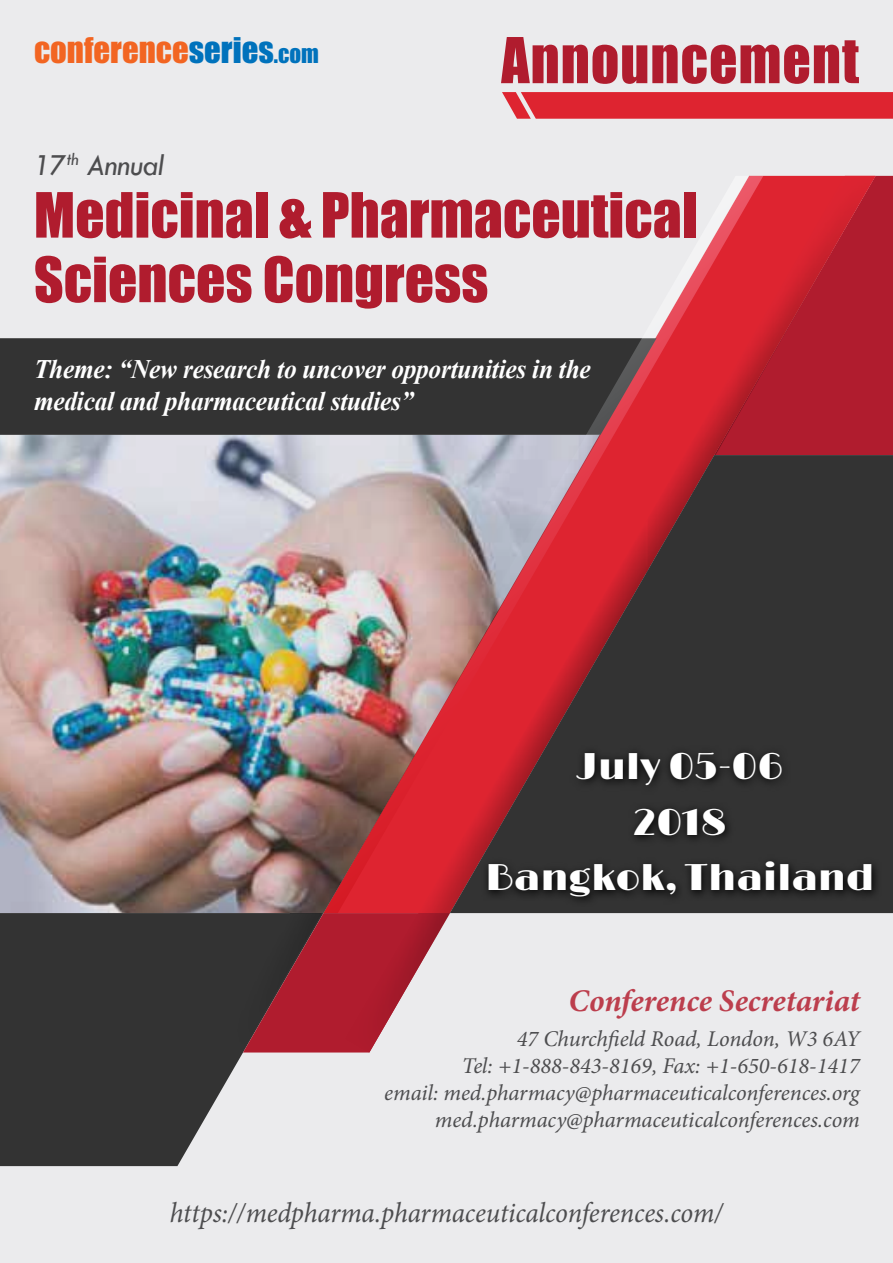
<style>
.page{position:relative;width:893px;height:1263px;background:#ebebed}
.page>*{position:absolute;margin:0;border:0;box-sizing:border-box;transform-origin:0 0}
.t1{font:58.35px "Impact";letter-spacing:.02em;color:#b01c2e;scale:.95 1}
.t2{font:57.6px/64.5px "Impact";color:#b01c2e}
.t3{font:37.5px/55.7px "Limelight";color:#fff;text-align:center}
.t4{font:32.7px "Impact";color:#f26522}
.t5{font:italic 31.65px "Tw Cen";letter-spacing:-.01em;color:#4d4d4f;scale:.95 1}
.t6{font:italic 700 31.5px "Minion Pro";letter-spacing:-.005em;color:#bc3e4d}
.t7{font:italic 28.5px "Minion Pro";letter-spacing:-.005em;color:#4d4d4f;scale:.95 1}
.t8{font:italic 700 26.7px/32.4px "Times New Roman";letter-spacing:-.01em;color:#fff;scale:.95 1}
.t9{font:italic 22.5px/27px "Minion Pro";letter-spacing:-.005em;color:#4d4d4f;text-align:right}
.s1{color:#0072bc}
.s2{font-size:22.95px;color:#0072bc}
</style>
<div class="page">
<svg style="left:0;top:913px;width:323px;height:253px;fill:#333"></svg>
<div style="left:875px;top:176px;width:18px;height:279px;background:#b01c2e"></div>
<svg style="left:480px;top:176px;width:395px;height:738px;background:#c02a3a"></svg>
<div style="left:322px;top:913px;width:24px;height:139px;background:#b01c2e"></div>
<div style="left:0;top:338px;width:310px;height:97px;background:#333"></div>
<img style="left:763px;top:209px;width:93px;height:246px">
<img style="left:763px;top:280px;width:22px;height:135px">
<img style="left:783px;top:200px;width:48px;height:136px">
<img style="left:829px;top:176px;width:46px;height:80px">
<img style="left:346px;top:913px;width:104px;height:139px">
<img style="left:217px;top:913px;width:105px;height:139px">
<div style="left:763px;top:455px;width:130px;height:458px;background:#333"></div>
<svg style="left:310px;top:176px;width:453px;height:737px"></svg>
<svg style="left:502px;top:92px;width:391px;height:27px;background:#de2c38"></svg>
<img style="left:0;top:435px;width:600px;height:478px">
<svg style="left:481px;top:746px;width:401px;height:161px;background:#352b2c"></svg>
<h3 class="t4" style="left:34px;top:25px;width:286px">conference<span class="s1">series</span><span class="s2">.com</span></h3>
<h3 class="t5" style="left:34px;top:146px;width:139px">17<sup>th</sup> Annual</h3>
<h1 class="t1" style="left:501px;top:15px;width:378px">Announcement</h1>
<h2 class="t2" style="left:34px;top:181px;width:665px">Medicinal &amp; Pharmaceutical<br>Sciences Congress</h2>
<p class="t8" style="left:34px;top:352px;width:588px">Theme: “New research to uncover opportunities in the medical and pharmaceutical studies”</p>
<h3 class="t3" style="left:486px;top:737px;width:390px">July 05-06<br>2018<br>Bangkok, Thailand</h3>
<h3 class="t6" style="left:568px;top:978px;width:293px">Conference Secretariat</h3>
<p class="t9" style="left:384px;top:1026px;width:477px">47 Churchfield Road, London, W3 6AY<br>Tel: +1-888-843-8169, Fax: +1-650-618-1417<br>email: med.pharmacy@pharmaceuticalconferences.org med.pharmacy@pharmaceuticalconferences.com</p>
<p class="t7" style="left:170px;top:1193px;width:584px">https://medpharma.pharmaceuticalconferences.com/</p>
</div>
